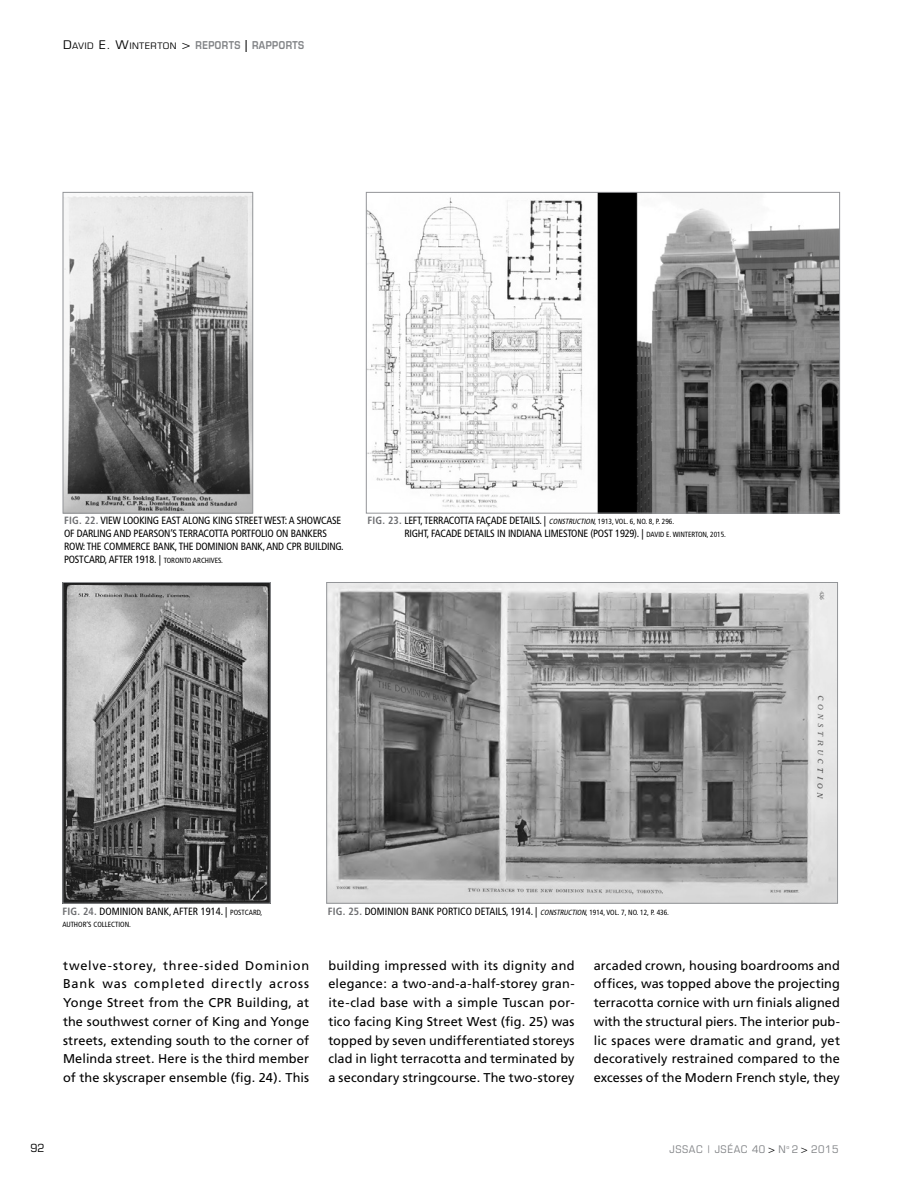
<style>
.page{position:relative;width:918px;height:1188px;background:#fff}
.page>*{position:absolute;margin:0;border:0;box-sizing:border-box;transform-origin:0 0}
.t1{font:12.75px/18.8px "Frutiger";letter-spacing:.01em;color:#000;text-align:justify}
.t2{font:condensed 11.25px "Eurostile";color:#000;scale:1.1 1}
.t3{font:condensed 10.5px/12.8px "Frutiger";letter-spacing:-.02em;color:#000}
.t4{font:condensed 10.5px "Frutiger";color:#000}
.t5{font:600 10.5px "Eurostile";letter-spacing:.05em;color:#808285;scale:.85 1}
.t6{font:condensed 10.5px "Eurostile";letter-spacing:.05em;color:#808285;scale:1.1 1}
.t7{font:condensed 7.5px "Frutiger";color:#000}
.s1{font-weight:400;font-stretch:condensed;font-size:12px;color:#000}
.s2{font-weight:400;font-stretch:condensed;font-size:9px;color:#000}
.s3{font-size:12px;color:#000}
.s4{font-weight:700;color:#6d6e71}
.s5{font-size:7.5px}
.s6{font-style:italic;font-size:7.5px}
.s7{color:#000}
</style>
<div class="page">
<img style="left:65px;top:194px;width:186px;height:318px">
<div style="left:63px;top:192px;width:190px;height:322px;border:1px solid #939598"></div>
<img style="left:368px;top:194px;width:470px;height:318px">
<div style="left:366px;top:192px;width:474px;height:322px;border:1px solid #939598"></div>
<img style="left:328px;top:584px;width:508px;height:318px">
<div style="left:326px;top:582px;width:512px;height:322px;border:1px solid #939598"></div>
<img style="left:64px;top:584px;width:205px;height:318px">
<div style="left:62px;top:582px;width:209px;height:322px;border:1px solid #939598"></div>
<p class="t5" style="left:63px;top:38px;width:285px"><span class="s1">D</span><span class="s2">AVID</span> <span class="s1">E. W</span><span class="s2">INTERTON</span> <span class="s1">&gt;</span> REPORTS <span class="s3">|</span> RAPPORTS</p>
<p class="t3" style="left:64px;top:514px;width:281px"><span class="s4">FIG. 22.</span> VIEW LOOKING EAST ALONG KING STREET WEST: A SHOWCASE OF DARLING AND PEARSON’S TERRACOTTA PORTFOLIO ON BANKERS ROW: THE COMMERCE BANK, THE DOMINION BANK, AND CPR BUILDING.<br>POSTCARD, AFTER 1918. | <span class="s5">TORONTO ARCHIVES.</span></p>
<p class="t3" style="left:404px;top:514px;width:323px;text-indent:-37px"><span class="s4">FIG. 23.</span> LEFT, TERRACOTTA FAÇADE DETAILS. | <span class="s6">CONSTRUCTION</span><span class="s5">, 1913, VOL. 6, NO. 8, P. 296.<br></span>RIGHT, FACADE DETAILS IN INDIANA LIMESTONE (POST 1929). | <span class="s5">DAVID E. WINTERTON, 2015.</span></p>
<p class="t4" style="left:62px;top:905px;width:201px"><span class="s4">FIG. 24.</span> DOMINION BANK, AFTER 1914. | <span class="s5">POSTCARD,</span></p>
<p class="t4" style="left:328px;top:905px;width:343px"><span class="s4">FIG. 25.</span> DOMINION BANK PORTICO DETAILS, 1914. | <span class="s6">CONSTRUCTION</span><span class="s5">, 1914, VOL. 7, NO. 12, P. 436.</span></p>
<p class="t7" style="left:62px;top:920px;width:70px">AUTHOR’S COLLECTION.</p>
<p class="t1" style="left:63px;top:956px;width:248px">twelve-storey, three-sided Dominion Bank was completed directly across Yonge Street from the CPR Building, at the southwest corner of King and Yonge streets, extending south to the corner of Melinda street. Here is the third member of the skyscraper ensemble (fig. 24). This</p>
<p class="t1" style="left:328px;top:956px;width:248px">building impressed with its dignity and elegance: a two-and-a-half-storey gran&shy;ite-clad base with a simple Tuscan por&shy;tico facing King Street West (fig. 25) was topped by seven undifferentiated storeys clad in light terracotta and terminated by a secondary stringcourse. The two-storey</p>
<p class="t1" style="left:594px;top:956px;width:248px">arcaded crown, housing boardrooms and offices, was topped above the projecting terracotta cornice with urn finials aligned with the structural piers. The interior pub&shy;lic spaces were dramatic and grand, yet decoratively restrained compared to the excesses of the Modern French style, they</p>
<p class="t2" style="left:31px;top:1142px;width:14px">92</p>
<p class="t6" style="left:669px;top:1142px;width:155px">JSSAC | JSÉAC 40 <span class="s7">&gt;</span> N<sup>o</sup> 2 <span class="s7">&gt;</span> 2015</p>
</div>
